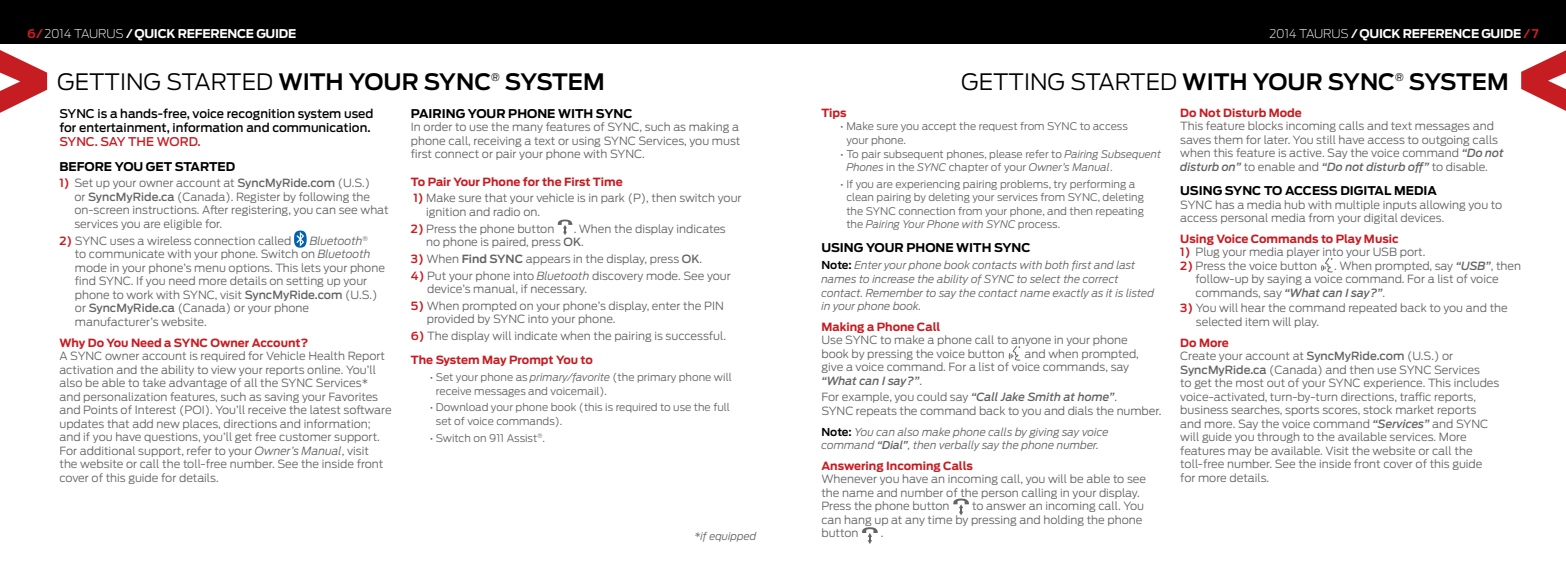
<style>
.page{position:relative;width:1566px;height:567px;background:#fff}
.page>*{position:absolute;margin:0;border:0;box-sizing:border-box;transform-origin:0 0}
.t1{font:600 22.5px "Ford Antenna";color:#000}
.t2{font:700 12px "Ford Antenna";color:#000}
.t3{font:500 12px/14.4px "Ford Antenna";color:#000}
.t4{font:700 12px "Ford Antenna";letter-spacing:-.02em;color:#fff}
.t5{font:500 12px "Ford Antenna";color:#c61d23}
.t6{font:300 11.25px/13.5px "Ford Antenna";color:#636466}
.t7{font:700 11.25px "Ford Antenna";color:#c61d23}
.t8{font:italic 300 10.8px/14px "Ford Antenna";color:#636466}
.t9{font:300 10.5px/13.5px "Ford Antenna";color:#636466}
.t10{font:italic 300 10.5px "Ford Antenna";color:#636466}
.s1{color:#c61d23}
.s2{font-weight:200}
.s3{font-weight:600}
.s4{font-weight:300}
.s5{font-style:italic}
.s6{font-weight:600;font-style:normal;color:#000}
.s7{font-weight:600;color:#c61d23}
.s8{font-weight:500}
.s9{font-weight:500;font-style:italic}
.s10{font-size:10.5px}
.s11{font-weight:700;color:#c61d23}
</style>
<div class="page">
<div style="left:0;top:0;width:1566px;height:44px;background:#000"></div>
<svg style="left:294px;top:231px;width:13px;height:17px"></svg>
<svg style="left:558px;top:220px;width:14px;height:15px"></svg>
<svg style="left:1009px;top:346px;width:11px;height:15px"></svg>
<svg style="left:953px;top:499px;width:16px;height:16px"></svg>
<svg style="left:862px;top:527px;width:16px;height:17px"></svg>
<svg style="left:1321px;top:258px;width:12px;height:14px"></svg>
<svg style="left:0;top:50px;width:47px;height:63px"></svg>
<svg style="left:1521px;top:50px;width:45px;height:61px"></svg>
<p class="t4" style="left:27px;top:23px;width:271px"><span class="s1">6/</span><span class="s2">2014 TAURUS</span> <span class="s3">/</span> QUICK REFERENCE GUIDE</p>
<p class="t4" style="left:1269px;top:23px;width:271px"><span class="s2">2014 TAURUS</span> <span class="s3">/</span> QUICK REFERENCE GUIDE <span class="s1">/ 7</span></p>
<h1 class="t1" style="left:961px;top:62px;width:549px"><span class="s4">GETTING STARTED</span> WITH YOUR SYNC<sup>®</sup> SYSTEM</h1>
<p class="t7" style="left:821px;top:103px;width:27px">Tips</p>
<p class="t9" style="left:846px;top:119px;width:283px;text-indent:-6px">• Make sure you accept the request from SYNC to access your phone.</p>
<p class="t9" style="left:846px;top:146px;width:317px;text-indent:-6px">• To pair subsequent phones, please refer to <span class="s5">Pairing Subsequent<br>Phones</span> in the <span class="s5">SYNC</span> chapter of your <span class="s5">Owner’s Manual</span>.</p>
<p class="t9" style="left:846px;top:176px;width:299px;text-indent:-6px">• If you are experiencing pairing problems, try performing a clean pairing by deleting your services from SYNC, deleting the SYNC connection from your phone, and then repeating the <span class="s5">Pairing Your Phone with SYNC</span> process.</p>
<p class="t2" style="left:821px;top:237px;width:211px">USING YOUR PHONE WITH SYNC</p>
<p class="t8" style="left:821px;top:257px;width:334px"><span class="s6">Note:</span> Enter your phone book contacts with both first and last names to increase the ability of SYNC to select the correct contact. Remember to say the contact name exactly as it is listed in your phone book.</p>
<p class="t7" style="left:821px;top:316px;width:120px">Making a Phone Call</p>
<p class="t6" style="left:821px;top:332px;width:308px">Use SYNC to make a phone call to anyone in your phone book by pressing the voice button</p>
<h1 class="t1" style="left:57px;top:62px;width:549px"><span class="s4">GETTING STARTED</span> WITH YOUR SYNC<sup>®</sup> SYSTEM</h1>
<p class="t3" style="left:59px;top:105px;width:316px">SYNC is a hands-free, voice recognition system used for entertainment, information and communication.</p>
<p class="t5" style="left:59px;top:132px;width:143px">SYNC. SAY THE WORD.</p>
<p class="t2" style="left:59px;top:155px;width:177px">BEFORE YOU GET STARTED</p>
<p class="t6" style="left:74px;top:175px;width:316px;text-indent:-15px"><span class="s7">1)</span> Set up your owner account at <span class="s8">SyncMyRide.com</span> (U.S.)<br>or <span class="s8">SyncMyRide.ca</span> (Canada). Register by following the on-screen instructions. After registering, you can see what services you are eligible for.</p>
<p class="t6" style="left:59px;top:233px;width:233px"><span class="s7">2)</span> SYNC uses a wireless connection called</p>
<p class="t7" style="left:1180px;top:103px;width:123px">Do Not Disturb Mode</p>
<p class="t6" style="left:1180px;top:118px;width:325px">This feature blocks incoming calls and text messages and saves them for later. You still have access to outgoing calls when this feature is active. Say the voice command <span class="s9">“Do not disturb on”</span> to enable and <span class="s9">“Do not disturb off”</span> to disable.</p>
<p class="t2" style="left:1180px;top:180px;width:258px">USING SYNC TO ACCESS DIGITAL MEDIA</p>
<p class="t6" style="left:1180px;top:197px;width:324px">SYNC has a media hub with multiple inputs allowing you to access personal media from your digital devices<span class="s10">.</span></p>
<p class="t7" style="left:1180px;top:228px;width:220px">Using Voice Commands to Play Music</p>
<p class="t6" style="left:1180px;top:244px;width:247px"><span class="s7">1)</span> Plug your media player into your USB port.</p>
<p class="t6" style="left:1180px;top:257px;width:138px"><span class="s7">2)</span> Press the voice button</p>
<p class="t2" style="left:411px;top:102px;width:223px">PAIRING YOUR PHONE WITH SYNC</p>
<p class="t6" style="left:411px;top:119px;width:331px">In order to use the many features of SYNC, such as making a phone call, receiving a text or using SYNC Services, you must first connect or pair your phone with SYNC.</p>
<p class="t7" style="left:411px;top:171px;width:213px">To Pair Your Phone for the First Time</p>
<p class="t6" style="left:426px;top:190px;width:317px;text-indent:-13px"><span class="s7">1)</span> Make sure that your vehicle is in park (P), then switch your ignition and radio on.</p>
<p class="t6" style="left:411px;top:220px;width:145px"><span class="s7">2)</span> Press the phone button</p>
<p class="t6" style="left:426px;top:220px;width:301px;text-indent:147px">. When the display indicates no phone is paired, press <span class="s8">OK</span>.</p>
<p class="t6" style="left:411px;top:251px;width:293px"><span class="s7">3)</span> When <span class="s3">Find SYNC</span> appears in the display, press <span class="s8">OK</span>.</p>
<p class="t6" style="left:427px;top:267px;width:305px;text-indent:-16px"><span class="s7">4)</span> Put your phone into <span class="s5">Bluetooth</span> discovery mode. See your device’s manual, if necessary.</p>
<p class="t6" style="left:427px;top:298px;width:299px;text-indent:-16px"><span class="s7">5)</span> When prompted on your phone’s display, enter the PIN provided by SYNC into your phone.</p>
<p class="t6" style="left:411px;top:323px;width:317px;line-height:24.3px"><span class="s7">6)</span> The display will indicate when the pairing is successful.<br><span class="s11">The System May Prompt You to</span></p>
<p class="t9" style="left:436px;top:369px;width:297px;text-indent:-6px">• Set your phone as <span class="s5">primary/favorite</span> (the primary phone will receive messages and voicemail).</p>
<p class="t9" style="left:436px;top:400px;width:296px;text-indent:-6px">• Download your phone book (this is required to use the full set of voice commands).</p>
<p class="t9" style="left:430px;top:430px;width:117px">• Switch on 911 Assist<sup>®</sup>.</p>
<p class="t6" style="left:75px;top:233px;width:312px;text-indent:235px"><span class="s5">Bluetooth</span><sup>®<br></sup>to communicate with your phone. Switch on <span class="s5">Bluetooth </span>mode in your phone’s menu options. This lets your phone find SYNC. If you need more details on setting up your phone to work with SYNC, visit <span class="s8">SyncMyRide.com</span> (U.S.) or <span class="s8">SyncMyRide.ca</span> (Canada) or your phone manufacturer’s website.</p>
<p class="t7" style="left:59px;top:333px;width:250px">Why Do You Need a SYNC Owner Account?</p>
<p class="t6" style="left:59px;top:348px;width:334px">A SYNC owner account is required for Vehicle Health Report activation and the ability to view your reports online. You’ll also be able to take advantage of all the SYNC Services* and personalization features, such as saving your Favorites and Points of Interest (POI). You’ll receive the latest software updates that add new places, directions and information; and if you have questions, you’ll get free customer support.<br>For additional support, refer to your <span class="s5">Owner’s Manual</span>, visit<br>the website or call the toll-free number. See the inside front cover of this guide for details.</p>
<p class="t6" style="left:1196px;top:257px;width:327px;text-indent:139px">. When prompted, say <span class="s9">“USB”</span>, then follow-up by saying a voice command. For a list of voice commands, say <span class="s9">“What can I say?”</span>.</p>
<p class="t6" style="left:1196px;top:300px;width:314px;text-indent:-16px"><span class="s7">3)</span> You will hear the command repeated back to you and the selected item will play.</p>
<p class="t6" style="left:1180px;top:335px;width:321px"><span class="s11">Do More<br></span>Create your account at <span class="s8">SyncMyRide.com</span> (U.S.) or <span class="s8">SyncMyRide.ca</span> (Canada) and then use SYNC Services<br>to get the most out of your SYNC experience. This includes voice-activated, turn-by-turn directions, traffic reports, business searches, sports scores, stock market reports and more. Say the voice command <span class="s9">“Services”</span> and SYNC will guide you through to the available services. More features may be available. Visit the website or call the toll-free number. See the inside front cover of this guide for more details.</p>
<p class="t6" style="left:821px;top:346px;width:319px;text-indent:203px">and when prompted, give a voice command. For a list of voice commands, say <span class="s9">“What can I say?”</span>.</p>
<p class="t6" style="left:821px;top:389px;width:341px">For example, you could say <span class="s9">“Call Jake Smith at home”</span>.<br>SYNC repeats the command back to you and dials the number.</p>
<p class="t8" style="left:821px;top:423px;width:289px"><span class="s6">Note:</span> You can also make phone calls by giving say voice command <span class="s8">“Dial”</span>, then verbally say the phone number.</p>
<p class="t7" style="left:821px;top:455px;width:153px">Answering Incoming Calls</p>
<p class="t6" style="left:821px;top:471px;width:326px">Whenever you have an incoming call, you will be able to see the name and number of the person calling in your display.<br>Press the phone button</p>
<p class="t6" style="left:821px;top:498px;width:324px;text-indent:151px">to answer an incoming call. You can hang up at any time by pressing and holding the phone button</p>
<p class="t6" style="left:881px;top:525px;width:4px">.</p>
<p class="t10" style="left:694px;top:527px;width:63px">*if equipped</p>
</div>
